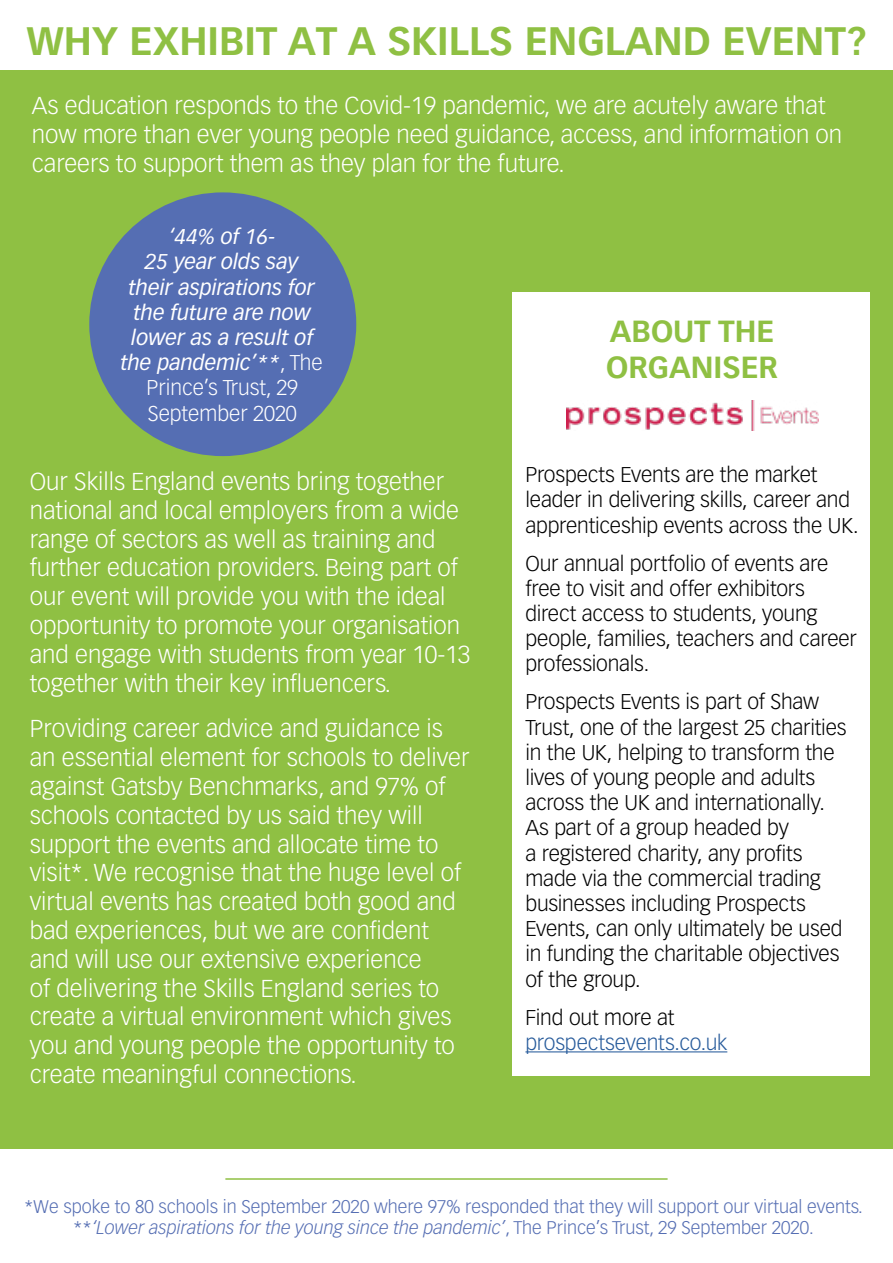
<style>
.page{position:relative;width:893px;height:1263px;background:#fff}
.page>*{position:absolute;margin:0;border:0;box-sizing:border-box;transform-origin:0 0}
.t1{font:700 39px "Vectora LT Pro";color:#8fc043}
.t2{font:700 30px/36px "Vectora LT Pro";color:#8fc043}
.t3{font:300 24px/28.8px "Vectora LT Pro";color:#fff}
.t4{font:300 21px/25.2px "Vectora LT Pro";letter-spacing:-.01em;color:#000}
.t5{font:italic 21px/25.2px "Vectora LT Pro";color:#fff;text-align:center}
.t6{font:300 21px "Vectora LT Pro";letter-spacing:-.01em;color:#275b9b}
.t7{font:300 18px/21.6px "Vectora LT Pro";color:#556eb3;text-align:center}
.s1{font-weight:300;font-style:normal}
.s2{font-style:italic}
</style>
<div class="page">
<div style="left:0;top:70px;width:893px;height:1078px;background:#8fc043"></div>
<div style="left:89px;top:192px;width:267px;height:264px;background:#556eb3;border-radius:50%"></div>
<div style="left:513px;top:293px;width:357px;height:783px;background:#fff"></div>
<hr style="left:525px;top:1051px;width:202px;height:1px;background:#275b9b">
<img style="left:566px;top:401px;width:252px;height:30px">
<hr style="left:225px;top:1178px;width:443px;height:2px;background:#8fc043">
<h1 class="t1" style="left:26px;top:17px;width:842px">WHY EXHIBIT AT A SKILLS ENGLAND EVENT?</h1>
<p class="t3" style="left:32px;top:91px;width:812px">As education responds to the Covid-19 pandemic, we are acutely aware that now more than ever young people need guidance, access, and information on careers to support them as they plan for the future.</p>
<p class="t5" style="left:120px;top:224px;width:204px">‘44% of 16-<br>25 year olds say their aspirations for the future are now lower as a result of the pandemic’**<span class="s1">, The<br>Prince’s Trust, 29<br>September 2020</span></p>
<p class="t3" style="left:30px;top:467px;width:442px">Our Skills England events bring together national and local employers from a wide range of sectors as well as training and further education providers. Being part of our event will provide you with the ideal opportunity to promote your organisation and engage with students from year 10-13 together with their key influencers.</p>
<p class="t3" style="left:30px;top:714px;width:441px">Providing career advice and guidance is an essential element for schools to deliver against Gatsby Benchmarks, and 97% of schools contacted by us said they will support the events and allocate time to visit*. We recognise that the huge level of virtual events has created both good and bad experiences, but we are confident and will use our extensive experience<br>of delivering the Skills England series to create a virtual environment which gives you and young people the opportunity to create meaningful connections.</p>
<p class="t2" style="left:606px;top:313px;width:173px">ABOUT THE<br>ORGANISER</p>
<p class="t4" style="left:525px;top:462px;width:335px">Prospects Events are the market leader in delivering skills, career and apprenticeship events across the UK.</p>
<p class="t4" style="left:525px;top:550px;width:333px">Our annual portfolio of events are free to visit and offer exhibitors direct access to students, young people, families, teachers and career professionals.</p>
<p class="t4" style="left:525px;top:689px;width:323px">Prospects Events is part of Shaw<br>Trust, one of the largest 25 charities in the UK, helping to transform the lives of young people and adults across the UK and internationally.<br>As part of a group headed by<br>a registered charity, any profits made via the commercial trading businesses including Prospects<br>Events, can only ultimately be used in funding the charitable objectives of the group.</p>
<p class="t4" style="left:525px;top:1004px;width:151px">Find out more at</p>
<p class="t6" style="left:525px;top:1029px;width:203px">prospectsevents.co.uk</p>
<p class="t7" style="left:24px;top:1195px;width:840px">*We spoke to 80 schools in September 2020 where 97% responded that they will support our virtual events. **<span class="s2">‘Lower aspirations for the young since the pandemic’</span>, The Prince’s Trust, 29 September 2020.</p>
</div>
